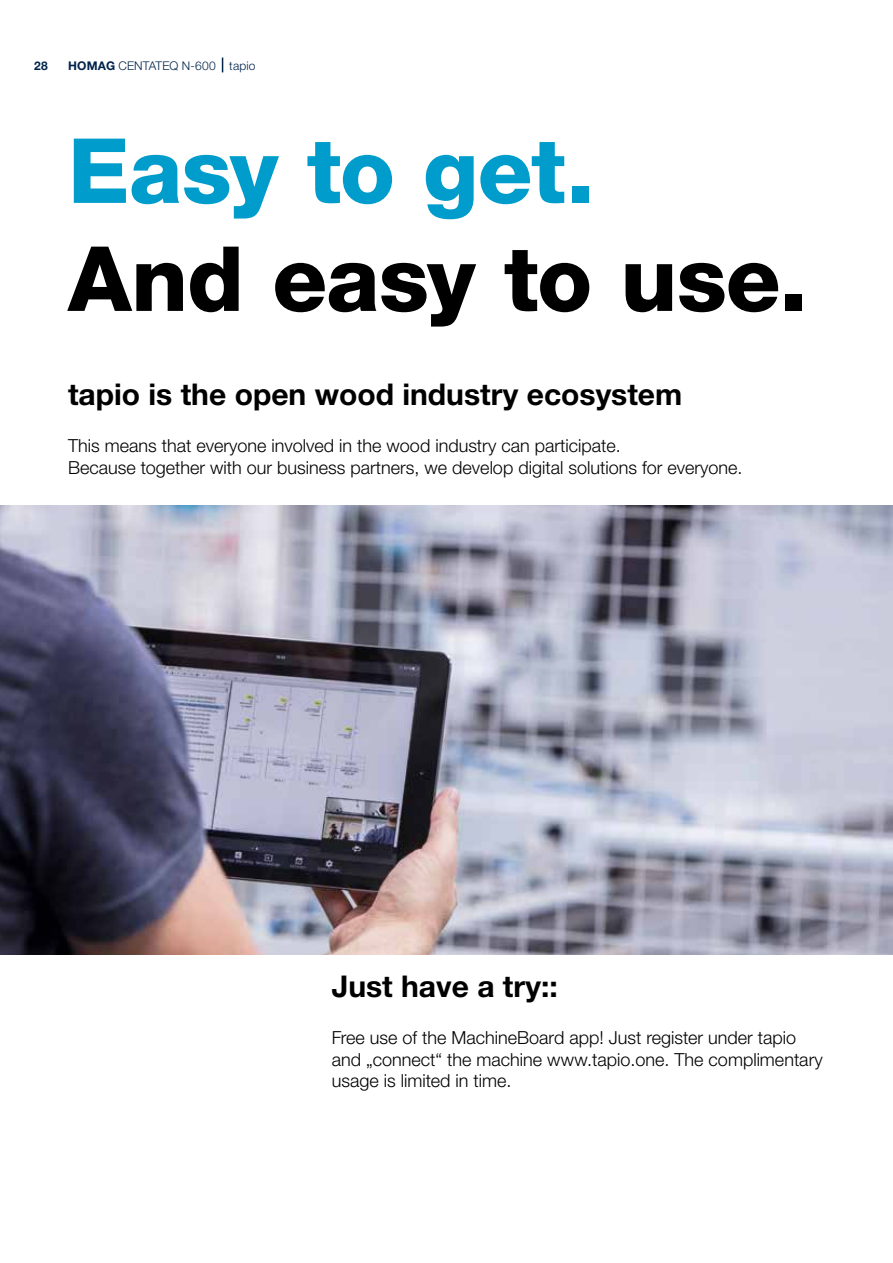
<style>
.page{position:relative;width:893px;height:1263px;background:#fff}
.page>*{position:absolute;margin:0;border:0;box-sizing:border-box;transform-origin:0 0}
.t1{font:800 90px "Helvetica Neue LTW1 G";letter-spacing:-.01em;color:#000}
.t2{font:800 90px "Helvetica Neue LTW1 G";letter-spacing:-.015em;color:#009dcc}
.t3{font:700 30px "Helvetica Neue LTW1 G";color:#000}
.t4{font:300 18px/21.6px "Helvetica Neue LTW1 G";color:#000}
.t5{font:300 12px "Helvetica Neue LTW1 G";letter-spacing:.015em;color:#00234a}
.t6{font:700 12px "Helvetica Neue LTW1 G";color:#00234a}
.s1{font-weight:700}
</style>
<div class="page">
<img style="left:0;top:506px;width:893px;height:449px">
<svg style="left:222px;top:58px;width:1px;height:14px"></svg>
<p class="t6" style="left:34px;top:58px;width:15px">28</p>
<p class="t5" style="left:68px;top:58px;width:189px"><span class="s1">HOMAG</span> CENTATEQ N-600 tapio</p>
<h1 class="t2" style="left:68px;top:117px;width:528px">Easy to get.</h1>
<h1 class="t1" style="left:68px;top:225px;width:741px">And easy to use.</h1>
<h2 class="t3" style="left:68px;top:376px;width:616px">tapio is the open wood industry ecosystem</h2>
<p class="t4" style="left:68px;top:435px;width:676px">This means that everyone involved in the wood industry can participate.<br>Because together with our business partners, we develop digital solutions for everyone.</p>
<h2 class="t3" style="left:332px;top:967px;width:228px">Just have a try::</h2>
<p class="t4" style="left:332px;top:1027px;width:493px">Free use of the MachineBoard app! Just register under tapio and „connect“ the machine www.tapio.one. The complimentary usage is limited in time.</p>
</div>
